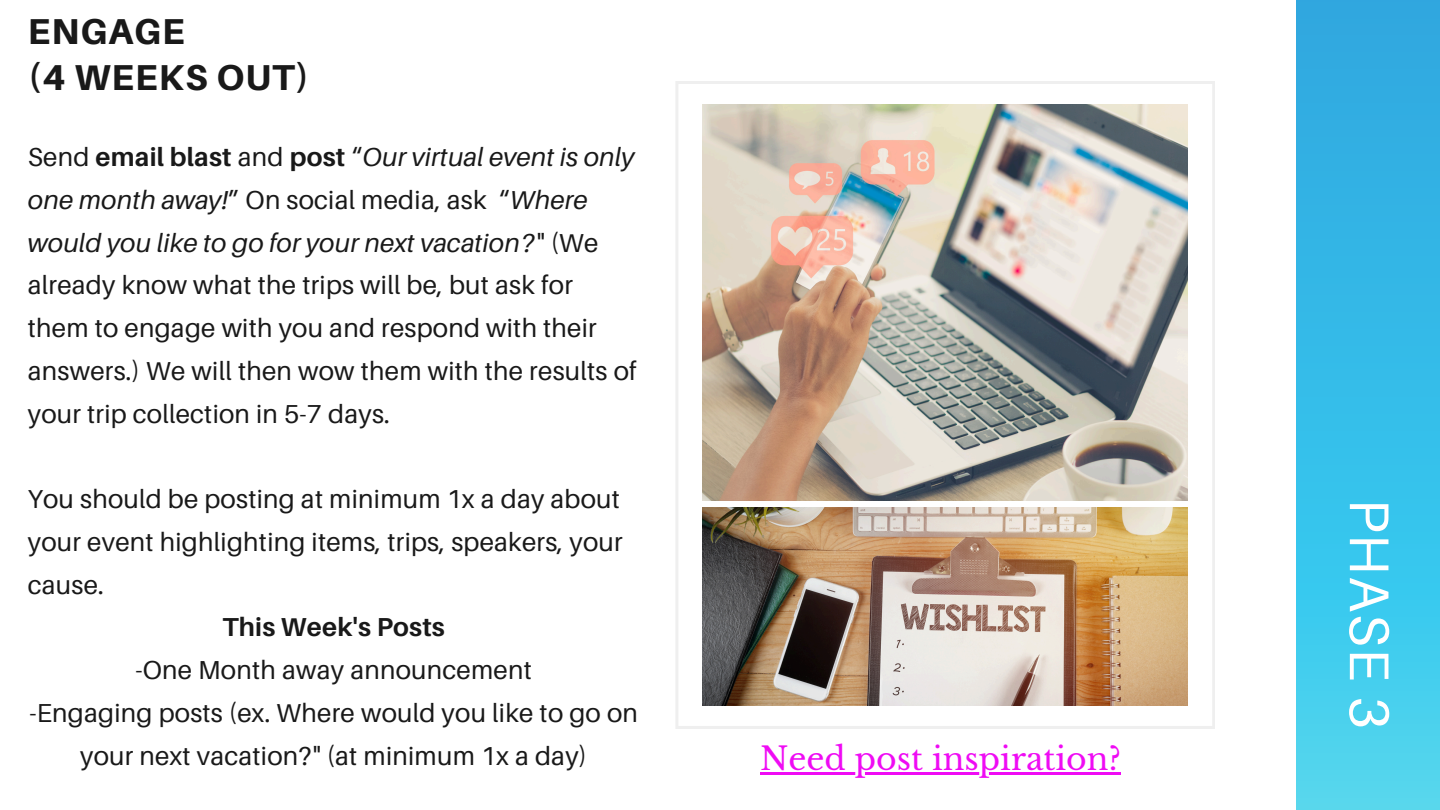
<style>
.page{position:relative;width:1440px;height:810px;background:#fff}
.page>*{position:absolute;margin:0;border:0;box-sizing:border-box;transform-origin:0 0}
.t1{font:56px "Aileron";letter-spacing:.03em;color:#fff}
.t2{font:800 36px/46.5px "Aileron";letter-spacing:.03em;color:#191919}
.t3{font:31.5px "Libre Baskerville";color:#ef0bf4}
.t4{font:26px/42.8px "Aileron";letter-spacing:.01em;color:#191919}
.t5{font:700 26px "Aileron";letter-spacing:.01em;color:#191919}
.s1{font-weight:700}
.s2{font-style:italic}
</style>
<div class="page">
<div style="left:1297px;top:0;width:143px;height:810px;background:linear-gradient(to bottom,#2aa6e0,#48d6f1)"></div>
<svg style="left:676px;top:81px;width:539px;height:648px"></svg>
<img style="left:703px;top:104px;width:484px;height:396px">
<img style="left:703px;top:508px;width:484px;height:198px">
<hr style="left:760px;top:772px;width:361px;height:3px;background:#ef0bf4">
<h2 class="t2" style="left:28px;top:7px;width:283px">ENGAGE<br>(4 WEEKS OUT)</h2>
<p class="t4" style="left:28px;top:135px;width:610px">Send <span class="s1">email blast</span> and <span class="s1">post</span> “<span class="s2">Our virtual event is only one month away!</span>” On social media, ask “<span class="s2">Where would you like to go for your next vacation?</span>" (We already know what the trips will be, but ask for them to engage with you and respond with their answers.) We will then wow them with the results of your trip collection in 5-7 days.</p>
<p class="t4" style="left:28px;top:477px;width:597px;text-align:justify">You should be posting at minimum 1x a day about your event highlighting items, trips, speakers, your cause.</p>
<p class="t5" style="left:222px;top:611px;width:224px">This Week's Posts</p>
<p class="t4" style="left:135px;top:648px;width:398px">-One Month away announcement</p>
<p class="t4" style="left:29px;top:691px;width:610px;text-align:center">-Engaging posts (ex. Where would you like to go on your next vacation?" (at minimum 1x a day)</p>
<p class="t3" style="left:760px;top:739px;width:362px">Need post inspiration?</p>
<h3 class="t1" style="left:1404px;top:499px;width:232px;rotate:90deg">PHASE 3</h3>
</div>
